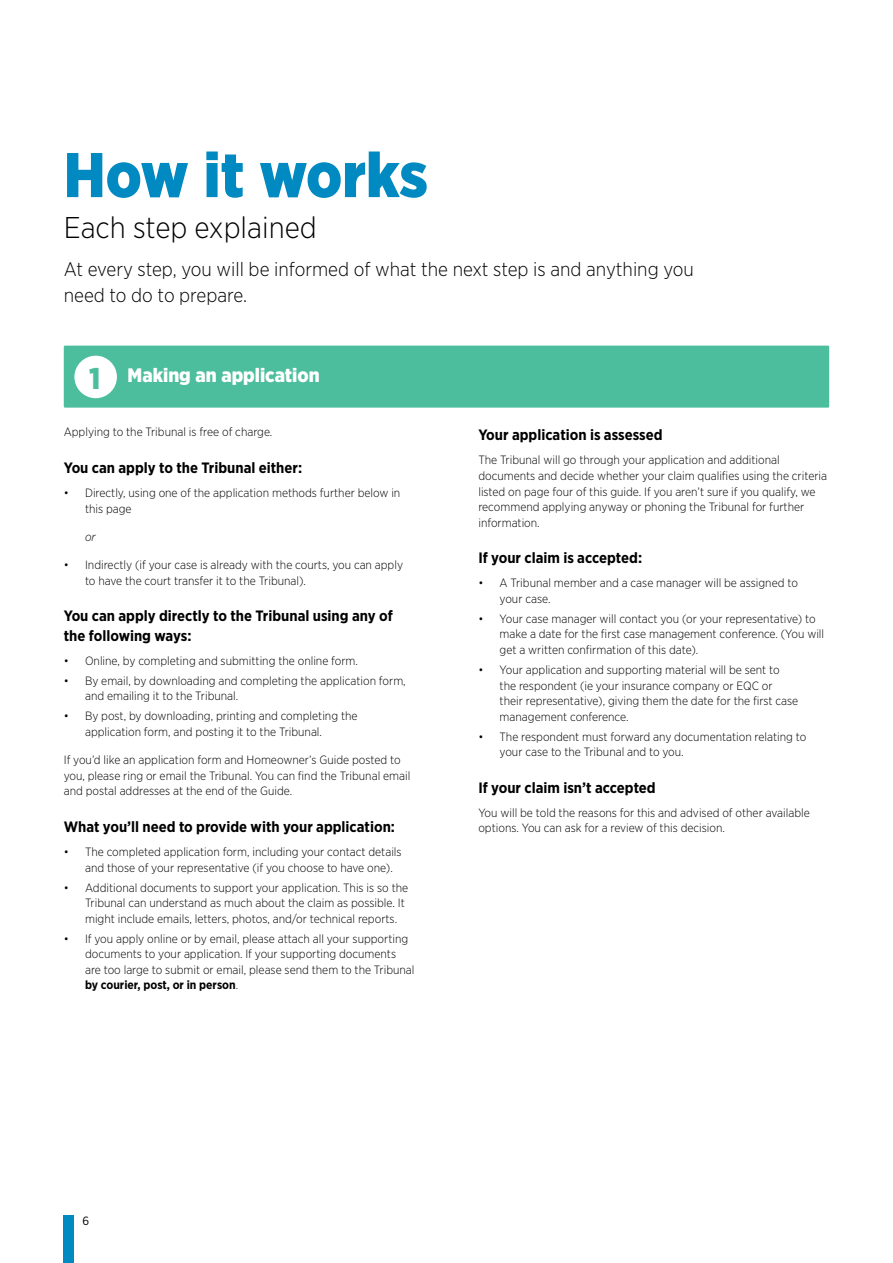
<style>
.page{position:relative;width:893px;height:1263px;background:#fff}
.page>*{position:absolute;margin:0;border:0;box-sizing:border-box;transform-origin:0 0}
.t1{font:900 63px "Gotham Narrow";color:#008ac1}
.H2_5{font:300 30px "Gotham Narrow";color:#000}
.ANCH_Circ{font:900 30px "Gotham Narrow";color:#4dbe9d}
.MAIN_Intro{font:300 19.5px/25.3px "Gotham Narrow";color:#000}
.H3_B{font:900 19.5px "Gotham Narrow";color:#fff}
.t2{font:700 15px/19.5px "Gotham Narrow";color:#000}
.MAIN{font:300 12px/15.6px "Gotham Narrow";color:#000}
.MAIN-2{font:italic 300 12px "Gotham Narrow";color:#000}
.t3{font:12px "Gotham Narrow";color:#000}
.s1{font-weight:700}
</style>
<div class="page">
<div style="left:64px;top:346px;width:765px;height:62px;background:#4dbe9d"></div>
<div style="left:74px;top:356px;width:43px;height:42px;background:#fff;border-radius:50%"></div>
<div style="left:64px;top:1216px;width:10px;height:47px;background:#008ac1"></div>
<h2 class="t1" style="left:64px;top:133px;width:366px">How it works</h2>
<p class="H2_5" style="left:64px;top:209px;width:254px">Each step explained</p>
<p class="MAIN_Intro" style="left:64px;top:256px;width:631px">At every step, you will be informed of what the next step is and anything you need to do to prepare.</p>
<p class="ANCH_Circ" style="left:89px;top:359px;width:13px">1</p>
<p class="H3_B" style="left:128px;top:363px;width:194px">Making an application</p>
<p class="MAIN" style="left:64px;top:424px;width:210px">Applying to the Tribunal is free of charge.</p>
<h4 class="t2" style="left:64px;top:458px;width:240px">You can apply to the Tribunal either:</h4>
<p class="MAIN" style="left:85px;top:485px;width:317px;text-indent:-21px">• Directly, using one of the application methods further below in this page</p>
<p class="MAIN-2" style="left:85px;top:529px;width:12px">or</p>
<p class="MAIN" style="left:85px;top:557px;width:320px;text-indent:-21px">• Indirectly (if your case is already with the courts, you can apply to have the court transfer it to the Tribunal).</p>
<h4 class="t2" style="left:64px;top:606px;width:330px">You can apply directly to the Tribunal using any of the following ways:</h4>
<p class="MAIN" style="left:64px;top:653px;width:296px">• Online, by completing and submitting the online form.</p>
<p class="MAIN" style="left:85px;top:672px;width:322px;text-indent:-21px">• By email, by downloading and completing the application form, and emailing it to the Tribunal.</p>
<p class="MAIN" style="left:85px;top:708px;width:274px;text-indent:-21px">• By post, by downloading, printing and completing the application form, and posting it to the Tribunal.</p>
<p class="MAIN" style="left:64px;top:752px;width:348px">If you’d like an application form and Homeowner’s Guide posted to you, please ring or email the Tribunal. You can find the Tribunal email and postal addresses at the end of the Guide.</p>
<h4 class="t2" style="left:64px;top:817px;width:333px">What you’ll need to provide with your application:</h4>
<p class="MAIN" style="left:85px;top:844px;width:318px;text-indent:-21px">• The completed application form, including your contact details and those of your representative (if you choose to have one).</p>
<p class="MAIN" style="left:85px;top:879px;width:325px;text-indent:-21px">• Additional documents to support your application. This is so the<br>Tribunal can understand as much about the claim as possible. It might include emails, letters, photos, and/or technical reports.</p>
<p class="MAIN" style="left:85px;top:930px;width:331px;text-indent:-21px">• If you apply online or by email, please attach all your supporting documents to your application. If your supporting documents are too large to submit or email, please send them to the Tribunal <span class="s1">by courier, post, or in person</span>.</p>
<h4 class="t2" style="left:478px;top:425px;width:186px">Your application is assessed</h4>
<p class="MAIN" style="left:478px;top:452px;width:350px">The Tribunal will go through your application and additional documents and decide whether your claim qualifies using the criteria listed on page four of this guide. If you aren’t sure if you qualify, we recommend applying anyway or phoning the Tribunal for further information.</p>
<h4 class="t2" style="left:478px;top:548px;width:165px">If your claim is accepted:</h4>
<p class="MAIN" style="left:500px;top:575px;width:300px;text-indent:-21px">• A Tribunal member and a case manager will be assigned to your case.</p>
<p class="MAIN" style="left:500px;top:610px;width:326px;text-indent:-21px">• Your case manager will contact you (or your representative) to make a date for the first case management conference. (You will get a written confirmation of this date).</p>
<p class="MAIN" style="left:500px;top:662px;width:300px;text-indent:-21px">• Your application and supporting material will be sent to the respondent (ie your insurance company or EQC or their representative), giving them the date for the first case management conference.</p>
<p class="MAIN" style="left:500px;top:728px;width:308px;text-indent:-21px">• The respondent must forward any documentation relating to your case to the Tribunal and to you.</p>
<h4 class="t2" style="left:478px;top:777px;width:179px">If your claim isn’t accepted</h4>
<p class="MAIN" style="left:478px;top:804px;width:333px">You will be told the reasons for this and advised of other available options. You can ask for a review of this decision.</p>
<p class="t3" style="left:82px;top:1213px;width:8px">6</p>
</div>
